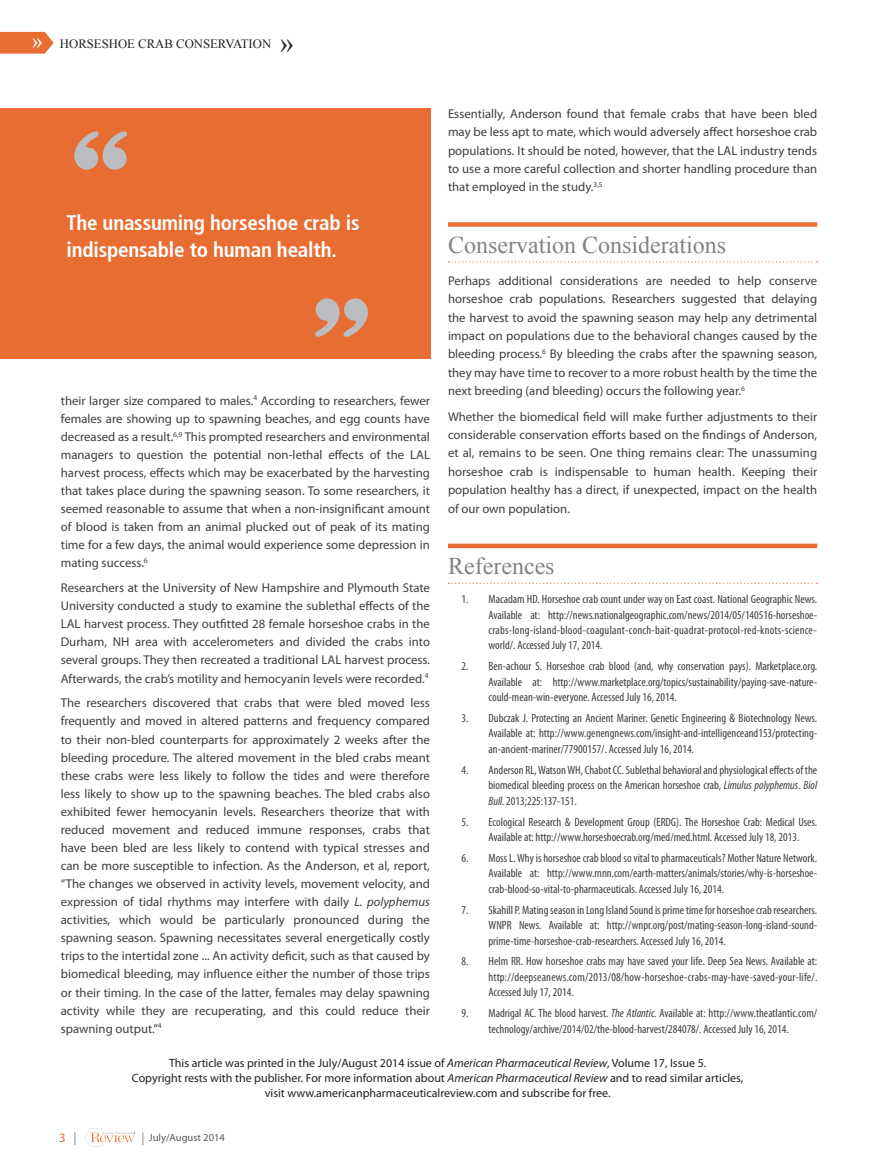
<style>
.page{position:relative;width:878px;height:1175px;background:#fff}
.page>*{position:absolute;margin:0;border:0;box-sizing:border-box;transform-origin:0 0}
.Pull_Quote_PO{font:108px "Stencil Std";color:#bcbdc0}
.t1{font:27px "Minion Pro";color:#fff}
.Paragraph_Title{font:24px "Times New Roman";color:#808285}
.Pull_Quote_PO-2{font:21px/27px "Frutiger Bold Cn";letter-spacing:-.01em;color:#fff}
.Paragraph_Style{font:12.75px/18px "Myriad Pro";color:#3e3e3f;text-align:justify}
.Section_Title{font:12.75px "Times New Roman";color:#231f20}
.t2{font:12.75px "Myriad Pro";color:#e86d32}
.t3{font:12.75px "Myriad Pro";color:#808285}
.t4{font:condensed 12px/15.5px "Myriad Pro";color:#3e3e3f;text-align:justify}
.EABoard_Name{font:12px/15px "Myriad Pro";color:#231f20;text-align:center}
.t5{font:10.5px "Myriad Pro";color:#57585a}
.s1{font-size:27px}
.s2{font-style:italic}
.s3{color:#808285}
</style>
<div class="page">
<svg style="left:0;top:32px;width:54px;height:22px"></svg>
<svg style="left:85px;top:1128px;width:50px;height:18px"></svg>
<div style="left:448px;top:222px;width:369px;height:5px;background:#e86d32"></div>
<svg style="left:448px;top:261px;width:369px;height:1px"></svg>
<div style="left:448px;top:543px;width:369px;height:5px;background:#e86d32"></div>
<svg style="left:448px;top:582px;width:369px;height:2px"></svg>
<div style="left:0;top:108px;width:430px;height:250px;background:#e86d32"></div>
<p class="t1" style="left:31px;top:25px;width:14px">»</p>
<p class="Section_Title" style="left:60px;top:35px;width:235px">HORSESHOE CRAB CONSERVATION <span class="s1">»</span></p>
<p class="Pull_Quote_PO" style="left:66px;top:104px;width:70px">“</p>
<p class="Pull_Quote_PO-2" style="left:66px;top:209px;width:295px">The unassuming horseshoe crab is indispensable to human health.</p>
<p class="Pull_Quote_PO" style="left:376px;top:364px;width:70px;rotate:-180deg">“</p>
<p class="Paragraph_Style" style="left:61px;top:391px;width:371px">their larger size compared to males.<sup>4</sup> According to researchers, fewer females are showing up to spawning beaches, and egg counts have decreased as a result.<sup>6,9</sup> This prompted researchers and environmental managers to question the potential non-lethal effects of the LAL harvest process, effects which may be exacerbated by the harvesting that takes place during the spawning season. To some researchers, it seemed reasonable to assume that when a non-insignificant amount of blood is taken from an animal plucked out of peak of its mating time for a few days, the animal would experience some depression in mating success.<sup>6</sup></p>
<p class="Paragraph_Style" style="left:61px;top:578px;width:371px">Researchers at the University of New Hampshire and Plymouth State University conducted a study to examine the sublethal effects of the LAL harvest process. They outfitted 28 female horseshoe crabs in the Durham, NH area with accelerometers and divided the crabs into several groups. They then recreated a traditional LAL harvest process.<br>Afterwards, the crab’s motility and hemocyanin levels were recorded.<sup>4</sup></p>
<p class="Paragraph_Style" style="left:61px;top:694px;width:371px">The researchers discovered that crabs that were bled moved less frequently and moved in altered patterns and frequency compared to their non-bled counterparts for approximately 2 weeks after the bleeding procedure. The altered movement in the bled crabs meant these crabs were less likely to follow the tides and were therefore less likely to show up to the spawning beaches. The bled crabs also exhibited fewer hemocyanin levels. Researchers theorize that with reduced movement and reduced immune responses, crabs that have been bled are less likely to contend with typical stresses and can be more susceptible to infection. As the Anderson, et al, report, “The changes we observed in activity levels, movement velocity, and expression of tidal rhythms may interfere with daily <span class="s2">L. polyphemus </span>activities, which would be particularly pronounced during the spawning season. Spawning necessitates several energetically costly trips to the intertidal zone ... An activity deficit, such as that caused by biomedical bleeding, may influence either the number of those trips or their timing. In the case of the latter, females may delay spawning activity while they are recuperating, and this could reduce their spawning output.”<sup>4</sup></p>
<p class="Paragraph_Style" style="left:448px;top:104px;width:371px;line-height:18.5px">Essentially, Anderson found that female crabs that have been bled may be less apt to mate, which would adversely affect horseshoe crab populations. It should be noted, however, that the LAL industry tends to use a more careful collection and shorter handling procedure than that employed in the study.<sup>3,5</sup></p>
<p class="Paragraph_Title" style="left:448px;top:228px;width:279px">Conservation Considerations</p>
<p class="Paragraph_Style" style="left:448px;top:271px;width:371px;line-height:18.5px">Perhaps additional considerations are needed to help conserve horseshoe crab populations. Researchers suggested that delaying the harvest to avoid the spawning season may help any detrimental impact on populations due to the behavioral changes caused by the bleeding process.<sup>6</sup> By bleeding the crabs after the spawning season, they may have time to recover to a more robust health by the time the next breeding (and bleeding) occurs the following year.<sup>6</sup></p>
<p class="Paragraph_Style" style="left:448px;top:407px;width:371px;line-height:18.5px">Whether the biomedical field will make further adjustments to their considerable conservation efforts based on the findings of Anderson, et al, remains to be seen. One thing remains clear: The unassuming horseshoe crab is indispensable to human health. Keeping their population healthy has a direct, if unexpected, impact on the health of our own population.</p>
<p class="Paragraph_Title" style="left:448px;top:550px;width:108px">References</p>
<p class="t4" style="left:488px;top:591px;width:330px;text-indent:-27px">1. Macadam HD. Horseshoe crab count under way on East coast. National Geographic News.<br>Available at: http://news.nationalgeographic.com/news/2014/05/140516-horseshoe&shy;crabs-long-island-blood-coagulant-conch-bait-quadrat-protocol-red-knots-science&shy;world/. Accessed July 17, 2014.</p>
<p class="t4" style="left:488px;top:658px;width:330px;text-indent:-27px">2. Ben-achour S. Horseshoe crab blood (and, why conservation pays). Marketplace.org.<br>Available at: http://www.marketplace.org/topics/sustainability/paying-save-nature&shy;could-mean-win-everyone. Accessed July 16, 2014.</p>
<p class="t4" style="left:488px;top:710px;width:330px;text-indent:-27px">3. Dubczak J. Protecting an Ancient Mariner. Genetic Engineering &amp; Biotechnology News.<br>Available at: http://www.genengnews.com/insight-and-intelligenceand153/protecting&shy;an-ancient-mariner/77900157/. Accessed July 16, 2014.</p>
<p class="t4" style="left:488px;top:762px;width:330px;text-indent:-27px">4. Anderson RL, Watson WH, Chabot CC. Sublethal behavioral and physiological effects of the biomedical bleeding process on the American horseshoe crab, <span class="s2">Limulus polyphemus</span>. <span class="s2">Biol Bull.</span> 2013;225:137-151.</p>
<p class="t4" style="left:488px;top:813px;width:330px;text-indent:-27px">5. Ecological Research &amp; Development Group (ERDG). The Horseshoe Crab: Medical Uses.<br>Available at: http://www.horseshoecrab.org/med/med.html. Accessed July 18, 2013.</p>
<p class="t4" style="left:488px;top:850px;width:330px;text-indent:-27px">6. Moss L. Why is horseshoe crab blood so vital to pharmaceuticals? Mother Nature Network.<br>Available at: http://www.mnn.com/earth-matters/animals/stories/why-is-horseshoe&shy;crab-blood-so-vital-to-pharmaceuticals. Accessed July 16, 2014.</p>
<p class="t4" style="left:488px;top:901px;width:330px;text-indent:-27px">7. Skahill P. Mating season in Long Island Sound is prime time for horseshoe crab researchers.<br>WNPR News. Available at: http://wnpr.org/post/mating-season-long-island-sound&shy;prime-time-horseshoe-crab-researchers. Accessed July 16, 2014.</p>
<p class="t4" style="left:488px;top:953px;width:330px;text-indent:-27px">8. Helm RR. How horseshoe crabs may have saved your life. Deep Sea News. Available at: http://deepseanews.com/2013/08/how-horseshoe-crabs-may-have-saved-your-life/.<br>Accessed July 17, 2014.</p>
<p class="t4" style="left:461px;top:1005px;width:357px;text-align:center">9. Madrigal AC. The blood harvest. <span class="s2">The Atlantic.</span> Available at: http://www.theatlantic.com/ technology/archive/2014/02/the-blood-harvest/284078/. Accessed July 16, 2014.</p>
<p class="EABoard_Name" style="left:132px;top:1055px;width:613px">This article was printed in the July/August 2014 issue of <span class="s2">American Pharmaceutical Review</span>, Volume 17, Issue 5.<br>Copyright rests with the publisher. For more information about <span class="s2">American Pharmaceutical Review</span> and to read similar articles, visit www.americanpharmaceuticalreview.com and subscribe for free.</p>
<p class="t2" style="left:59px;top:1129px;width:19px">3 <span class="s3">|</span></p>
<p class="t3" style="left:141px;top:1129px;width:5px">|</p>
<p class="t5" style="left:149px;top:1131px;width:77px">July/August 2014</p>
</div>
